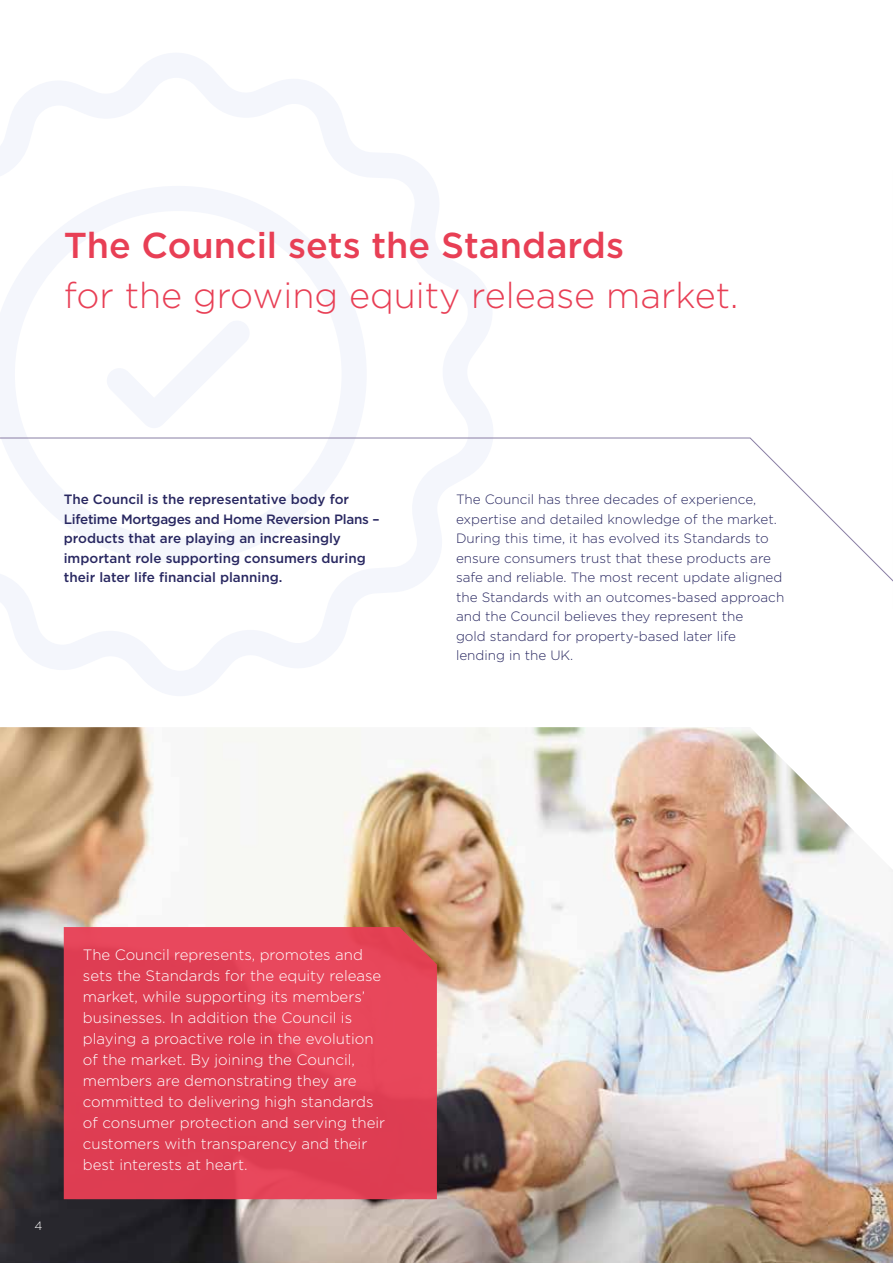
<style>
.page{position:relative;width:893px;height:1263px;background:#fff}
.page>*{position:absolute;margin:0;border:0;box-sizing:border-box;transform-origin:0 0}
.t1{font:300 36px "Gotham";color:#e83f55}
.t2{font:500 36px "Gotham";color:#e83f55}
.t3{font:300 15px/21px "Gotham";color:#fff}
.t4{font:300 13.5px/19.5px "Gotham";color:#292861}
.t5{font:500 13.5px/19.5px "Gotham";color:#292861}
.t6{font:300 12px "Gotham";color:#fff}
</style>
<div class="page">
<svg style="left:0;top:53px;width:508px;height:643px"></svg>
<svg style="left:91px;top:305px;width:175px;height:133px"></svg>
<svg style="left:0;top:438px;width:892px;height:156px"></svg>
<img style="left:0;top:727px;width:893px;height:536px">
<svg style="left:64px;top:927px;width:373px;height:272px;background:#e04055"></svg>
<svg style="left:892px;top:579px;width:1px;height:184px"></svg>
<h1 class="t2" style="left:64px;top:222px;width:562px">The Council sets the Standards</h1>
<h1 class="t1" style="left:64px;top:272px;width:676px">for the growing equity release market.</h1>
<p class="t5" style="left:64px;top:489px;width:317px">The Council is the representative body for Lifetime Mortgages and Home Reversion Plans – products that are playing an increasingly important role supporting consumers during their later life financial planning.</p>
<p class="t4" style="left:456px;top:489px;width:330px">The Council has three decades of experience, expertise and detailed knowledge of the market.<br>During this time, it has evolved its Standards to ensure consumers trust that these products are safe and reliable. The most recent update aligned the Standards with an outcomes-based approach and the Council believes they represent the<br>gold standard for property-based later life lending in the UK.</p>
<p class="t6" style="left:35px;top:1218px;width:9px">4</p>
<p class="t3" style="left:83px;top:944px;width:304px">The Council represents, promotes and sets the Standards for the equity release market, while supporting its members’ businesses. In addition the Council is playing a proactive role in the evolution of the market. By joining the Council, members are demonstrating they are committed to delivering high standards of consumer protection and serving their customers with transparency and their best interests at heart.</p>
</div>
